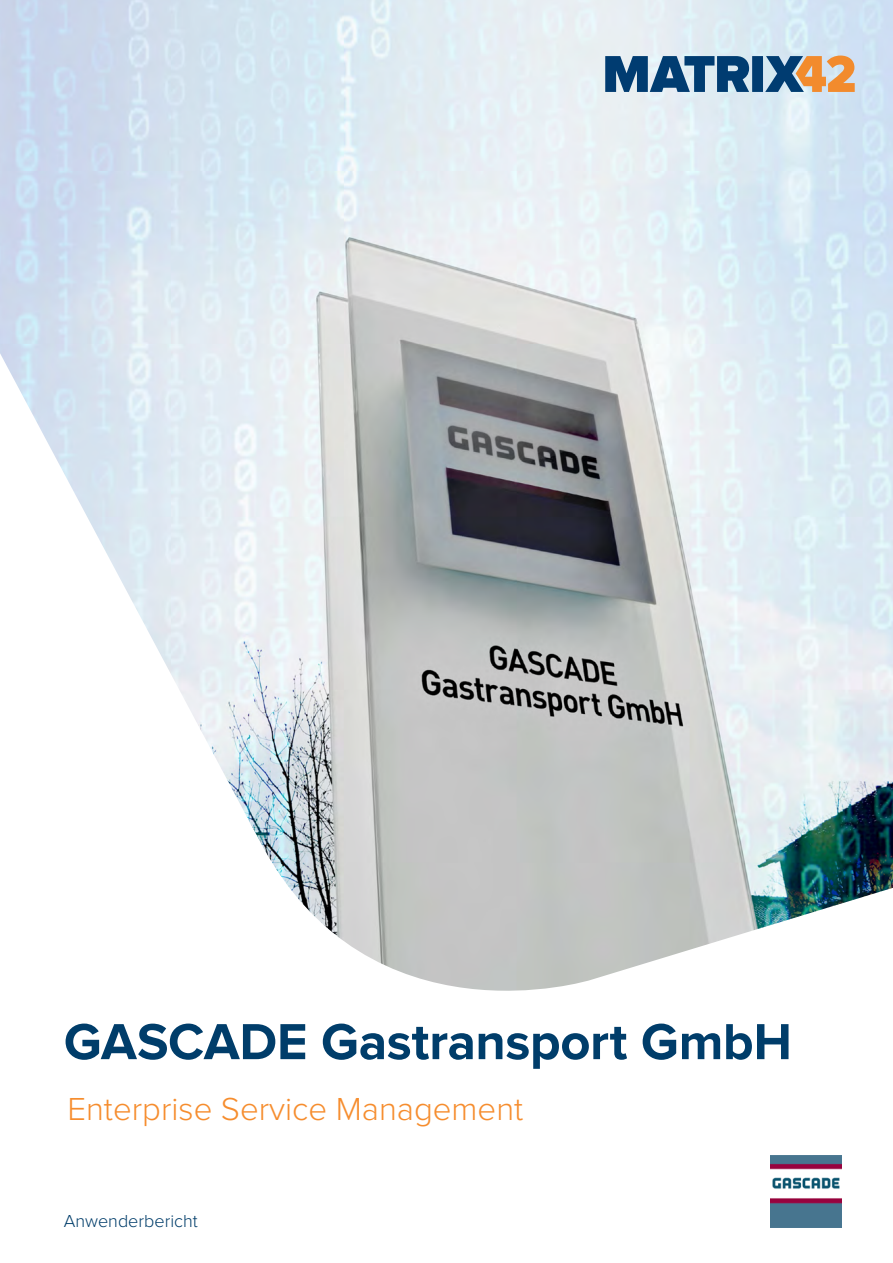
<style>
.page{position:relative;width:893px;height:1263px;background:#fff}
.page>*{position:absolute;margin:0;border:0;box-sizing:border-box;transform-origin:0 0}
.t1{font:700 52.5px "Proxima Nova";letter-spacing:-.005em;color:#003d6a}
.t2{font:300 33px "Proxima Nova";color:#f68d2e}
.t3{font:300 18px "Proxima Nova";color:#003d6a}
</style>
<div class="page">
<img style="left:0;top:0;width:893px;height:991px">
<svg style="left:605px;top:56px;width:250px;height:36px;background:#697e8f"></svg>
<img style="left:770px;top:1155px;width:72px;height:72px">
<h1 class="t1" style="left:64px;top:1011px;width:730px">GASCADE Gastransport GmbH</h1>
<p class="t2" style="left:68px;top:1084px;width:457px">Enterprise Service Management</p>
<p class="t3" style="left:64px;top:1208px;width:136px">Anwenderbericht</p>
</div>
